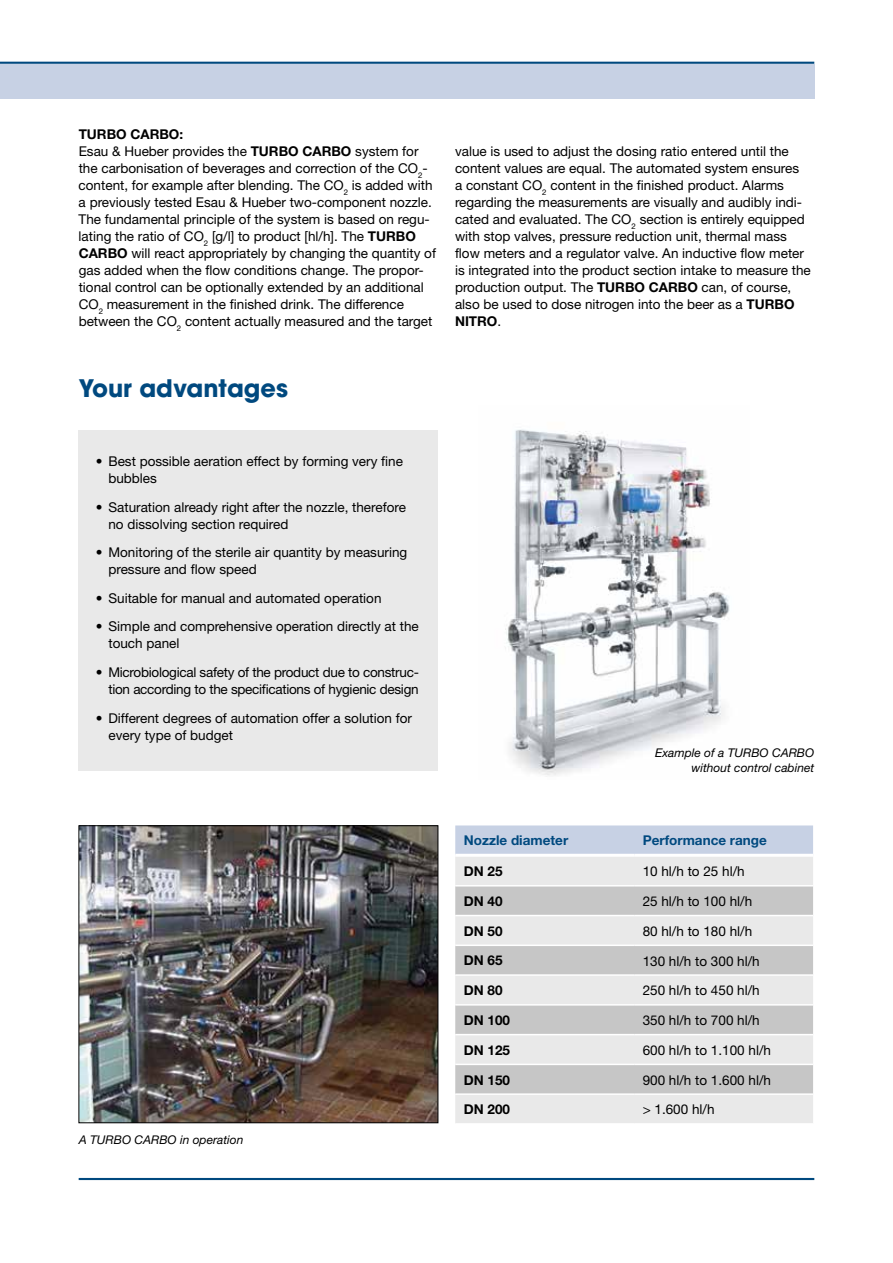
<style>
.page{position:relative;width:893px;height:1263px;background:#fff}
.page>*{position:absolute;margin:0;border:0;box-sizing:border-box;transform-origin:0 0}
.t1{font:700 24px "Avant Garde";color:#00497f}
.t2{font:13.5px/17px "Helvetica Neue LT";color:#000}
.t3{font:13.5px/17px "Helvetica Neue LT";letter-spacing:-.02em;color:#000;text-align:right}
.t4{font:700 13.5px "Helvetica Neue LT";color:#000}
.t5{font:700 13.5px "Helvetica Neue LT";color:#00497f}
.t6{font:italic 12px/14.4px "Helvetica Neue LT";color:#000;text-align:right}
.s1{font-weight:700}
</style>
<div class="page">
<img style="left:505px;top:429px;width:225px;height:347px">
<div style="left:0;top:64px;width:814px;height:35px;background:#c7d1e4"></div>
<hr style="left:0;top:62px;width:814px;height:2px;background:#00497f">
<hr style="left:79px;top:1178px;width:735px;height:2px;background:#00497f">
<div style="left:79px;top:430px;width:359px;height:341px;background:#e9e9e9"></div>
<img style="left:78px;top:825px;width:360px;height:298px">
<svg style="left:455px;top:825px;width:358px;height:29px;background:#c8d2e4"></svg>
<div style="left:455px;top:857px;width:358px;height:266px;background:#e9e9e9"></div>
<svg style="left:455px;top:886px;width:358px;height:207px;background:#d5d5d5"></svg>
<hr style="left:455px;top:915px;width:179px;height:1px;background:#fff">
<hr style="left:634px;top:915px;width:179px;height:1px;background:#fff">
<hr style="left:455px;top:944px;width:179px;height:2px;background:#fff">
<hr style="left:634px;top:944px;width:179px;height:2px;background:#fff">
<hr style="left:455px;top:974px;width:179px;height:2px;background:#fff">
<hr style="left:634px;top:974px;width:179px;height:2px;background:#fff">
<hr style="left:455px;top:1004px;width:179px;height:1px;background:#fff">
<hr style="left:634px;top:1004px;width:179px;height:1px;background:#fff">
<hr style="left:455px;top:1034px;width:179px;height:1px;background:#fff">
<hr style="left:634px;top:1034px;width:179px;height:1px;background:#fff">
<hr style="left:455px;top:1064px;width:179px;height:1px;background:#fff">
<hr style="left:634px;top:1064px;width:179px;height:1px;background:#fff">
<hr style="left:455px;top:1093px;width:179px;height:2px;background:#fff">
<hr style="left:634px;top:1093px;width:179px;height:2px;background:#fff">
<hr style="left:455px;top:885px;width:179px;height:1px;background:#fff">
<hr style="left:634px;top:885px;width:179px;height:1px;background:#fff">
<p class="t2" style="left:79px;top:126px;width:359px"><span class="s1">TURBO CARBO:<br></span>Esau &amp; Hueber provides the <span class="s1">TURBO CARBO</span> system for the carbonisation of beverages and correction of the CO<sub>2</sub>- content, for example after blending. The CO<sub>2</sub> is added with a previously tested Esau &amp; Hueber two-component nozzle.<br>The fundamental principle of the system is based on regu&shy;lating the ratio of CO<sub>2</sub> [g/l] to product [hl/h]. The <span class="s1">TURBO CARBO</span> will react appropriately by changing the quantity of gas added when the flow conditions change. The propor&shy;tional control can be optionally extended by an additional CO<sub>2</sub> measurement in the finished drink. The difference between the CO<sub>2</sub> content actually measured and the target</p>
<p class="t2" style="left:455px;top:143px;width:357px">value is used to adjust the dosing ratio entered until the content values are equal. The automated system ensures<br>a constant CO<sub>2</sub> content in the finished product. Alarms regarding the measurements are visually and audibly indi&shy;cated and evaluated. The CO<sub>2</sub> section is entirely equipped with stop valves, pressure reduction unit, thermal mass flow meters and a regulator valve. An inductive flow meter is integrated into the product section intake to measure the production output. The <span class="s1">TURBO CARBO</span> can, of course, also be used to dose nitrogen into the beer as a <span class="s1">TURBO NITRO</span>.</p>
<h1 class="t1" style="left:79px;top:373px;width:211px">Your advantages</h1>
<p class="t2" style="left:108px;top:453px;width:296px;text-indent:-13px">• Best possible aeration effect by forming very fine bubbles</p>
<p class="t2" style="left:108px;top:498px;width:299px;text-indent:-13px">• Saturation already right after the nozzle, therefore no dissolving section required</p>
<p class="t2" style="left:108px;top:544px;width:300px;text-indent:-13px">• Monitoring of the sterile air quantity by measuring pressure and flow speed</p>
<p class="t2" style="left:96px;top:589px;width:287px">• Suitable for manual and automated operation</p>
<p class="t2" style="left:108px;top:618px;width:312px;text-indent:-13px">• Simple and comprehensive operation directly at the touch panel</p>
<p class="t3" style="left:96px;top:663px;width:325px">• Microbiological safety of the product due to construc&shy;tion according to the specifications of hygienic design</p>
<p class="t2" style="left:108px;top:709px;width:305px;text-indent:-13px">• Different degrees of automation offer a solution for every type of budget</p>
<p class="t6" style="left:655px;top:745px;width:161px">Example of a TURBO CARBO without control cabinet</p>
<p class="t6" style="left:79px;top:1132px;width:166px">A TURBO CARBO in operation</p>
<p class="t5" style="left:464px;top:832px;width:106px">Nozzle diameter</p>
<p class="t5" style="left:643px;top:832px;width:126px">Performance range</p>
<p class="t4" style="left:464px;top:863px;width:40px">DN 25</p>
<p class="t2" style="left:643px;top:863px;width:104px">10 hl/h to 25 hl/h</p>
<p class="t4" style="left:464px;top:893px;width:40px">DN 40</p>
<p class="t2" style="left:643px;top:892px;width:111px">25 hl/h to 100 hl/h</p>
<p class="t4" style="left:464px;top:922px;width:40px">DN 50</p>
<p class="t2" style="left:643px;top:922px;width:111px">80 hl/h to 180 hl/h</p>
<p class="t4" style="left:464px;top:952px;width:40px">DN 65</p>
<p class="t2" style="left:643px;top:952px;width:119px">130 hl/h to 300 hl/h</p>
<p class="t4" style="left:464px;top:982px;width:40px">DN 80</p>
<p class="t2" style="left:643px;top:982px;width:119px">250 hl/h to 450 hl/h</p>
<p class="t4" style="left:464px;top:1012px;width:48px">DN 100</p>
<p class="t2" style="left:643px;top:1011px;width:119px">350 hl/h to 700 hl/h</p>
<p class="t4" style="left:464px;top:1042px;width:48px">DN 125</p>
<p class="t2" style="left:643px;top:1041px;width:130px">600 hl/h to 1.100 hl/h</p>
<p class="t4" style="left:464px;top:1071px;width:48px">DN 150</p>
<p class="t2" style="left:643px;top:1071px;width:130px">900 hl/h to 1.600 hl/h</p>
<p class="t4" style="left:464px;top:1101px;width:48px">DN 200</p>
<p class="t2" style="left:643px;top:1101px;width:73px">&gt; 1.600 hl/h</p>
</div>
